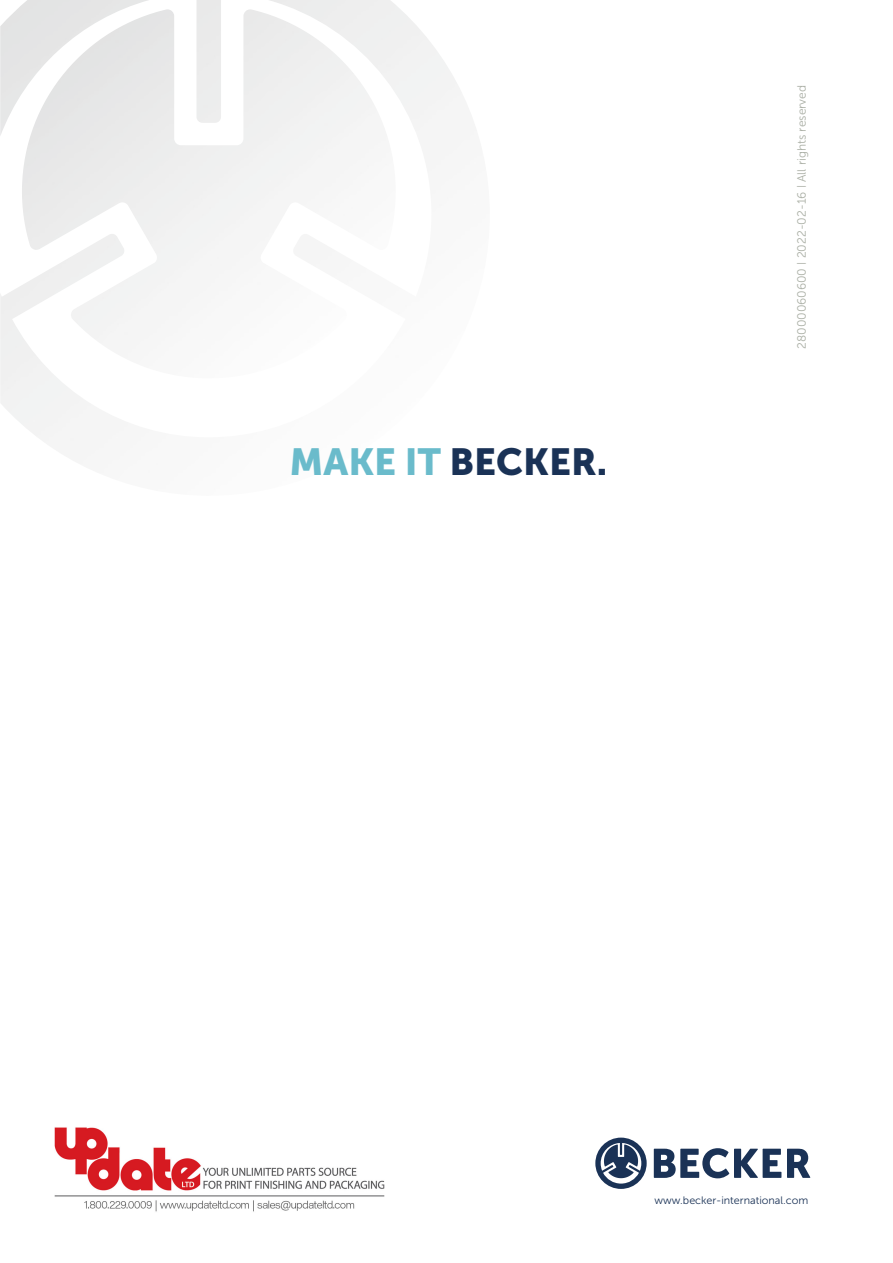
<style>
.page{position:relative;width:893px;height:1263px;background:#fff}
.page>*{position:absolute;margin:0;border:0;box-sizing:border-box;transform-origin:0 0}
.t1{font:37.5px "Museo Sans 900";color:#1a3256}
.t2{font:12px "Museo Sans 300";color:#aaafa5}
.t3{font:10.8px "Museo Sans 300";color:#1a3256}
.s1{color:#6abbcb}
.s2{font-size:9.3px}
</style>
<div class="page">
<svg style="left:654px;top:1148px;width:127px;height:30px"></svg>
<svg style="left:787px;top:1149px;width:23px;height:29px"></svg>
<svg style="left:596px;top:1137px;width:51px;height:52px"></svg>
<img style="left:54px;top:1127px;width:331px;height:85px">
<h1 class="t1" style="left:290px;top:440px;width:319px"><span class="s1">MAKE IT</span> BECKER.</h1>
<p class="t2" style="left:795px;top:349px;width:265px;rotate:-90deg">28000060600 <span class="s2">|</span> 2022-02-16 <span class="s2">|</span> All rights reserved</p>
<p class="t3" style="left:654px;top:1194px;width:155px">www.becker-international.com</p>
</div>
